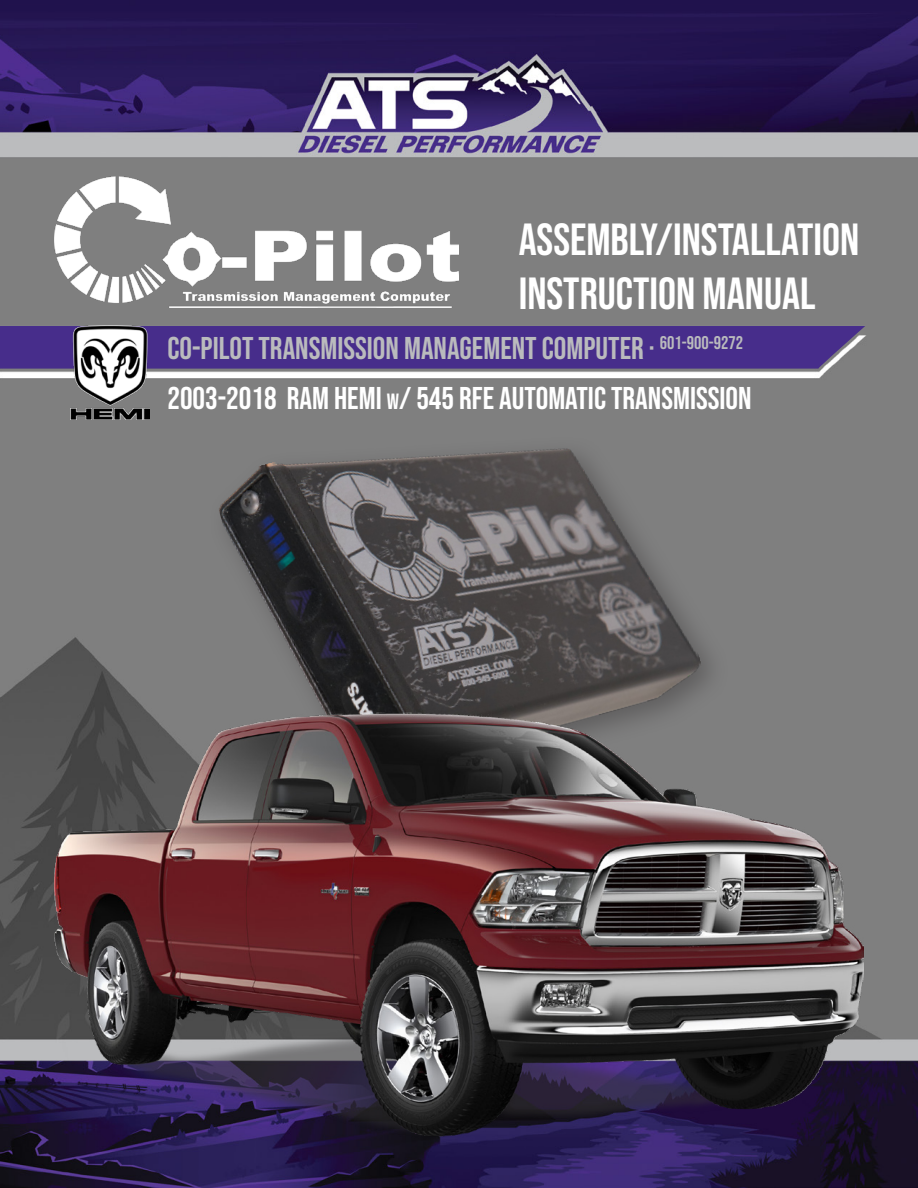
<style>
.page{position:relative;width:918px;height:1188px;background:#fff}
.page>*{position:absolute;margin:0;border:0;box-sizing:border-box;transform-origin:0 0}
.t1{font:45px "Bebas Neue";color:#fff}
.t2{font:31.5px "Bebas Neue";color:#babbbd}
.t3{font:31.5px "Bebas Neue";color:#fff}
.s1{font-size:22.05px}
.s2{font-style:inherit}
</style>
<div class="page">
<img style="left:0;top:0;width:918px;height:1188px">
<div style="left:0;top:326px;width:865px;height:43px;background:#472d8b"></div>
<img style="left:70px;top:326px;width:80px;height:93px">
<div style="left:207px;top:434px;width:524px;height:373px;background:#7f7f7f"></div>
<img style="left:211px;top:369px;width:496px;height:344px">
<img style="left:54px;top:176px;width:405px;height:131px">
<img style="left:54px;top:713px;width:810px;height:432px">
<p class="t1" style="left:519px;top:214px;width:342px">ASSEMBLY/INSTALLATION</p>
<p class="t1" style="left:519px;top:268px;width:298px">INSTRUCTION MANUAL</p>
<p class="t2" style="left:167px;top:330px;width:577px">CO-PILOT TRANSMISSION MANAGEMENT COMPUTER · <sup>601-900-9272</sup></p>
<p class="t3" style="left:167px;top:381px;width:586px">2003-2018 RAM HEMI <span class="s1">w</span><span class="s2">/</span> 545 RFE AUTOMATIC TRANSMISSION</p>
</div>
